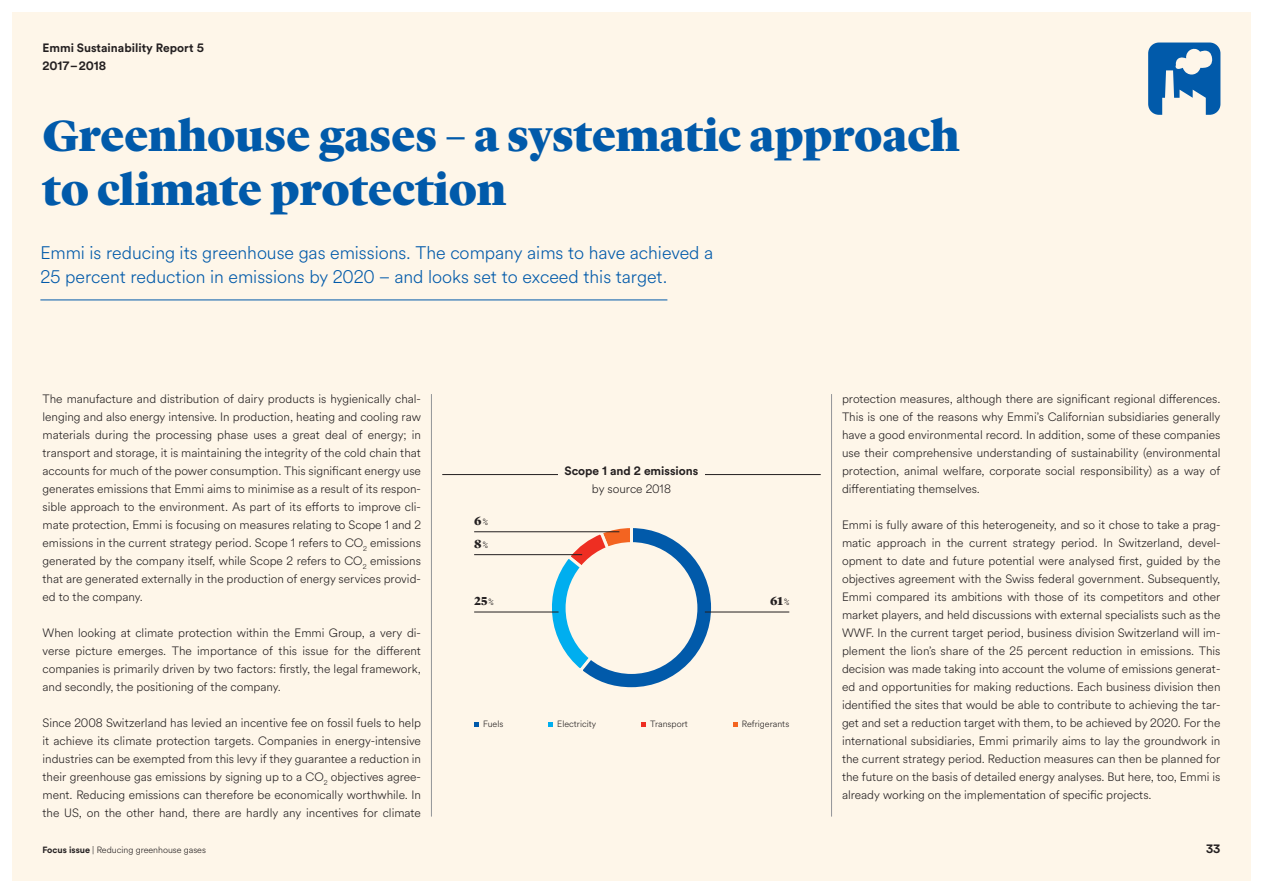
<style>
.page{position:relative;width:1263px;height:893px;background:#fff}
.page>*{position:absolute;margin:0;border:0;box-sizing:border-box;transform-origin:0 0}
.t1{font:900 45px/54px "Lyon Display";color:#015aaa}
.t2{font:300 18px/24px "Circular Air Pro";color:#015aaa}
.t3{font:300 12px/18px "Circular Air Pro";color:#231f20;text-align:justify}
.t4{font:700 12px/18px "Circular Air Pro";color:#231f20}
.t5{font:900 12px/23px "Lyon Display";color:#231f20}
.t6{font:300 9px "Circular Air Pro";color:#231f20}
.s1{font-weight:700}
.s2{font-family:"Circular Air Pro";font-weight:300;font-size:9px}
</style>
<div class="page">
<div style="left:6px;top:6px;width:1251px;height:881px;background:#fef6e9"></div>
<div style="left:0;top:0;width:1263px;height:893px;border:12px solid #fff"></div>
<hr style="left:40px;top:300px;width:627px;height:1px;background:#015aaa">
<hr style="left:431px;top:394px;width:1px;height:423px;background:#939598">
<hr style="left:831px;top:394px;width:1px;height:423px;background:#939598">
<hr style="left:442px;top:474px;width:379px;height:1px;background:#231f20">
<div style="left:558px;top:457px;width:147px;height:64px;background:#fef6e9"></div>
<svg style="left:1148px;top:43px;width:72px;height:72px"></svg>
<svg style="left:474px;top:722px;width:5px;height:5px"></svg>
<svg style="left:548px;top:722px;width:5px;height:5px"></svg>
<svg style="left:641px;top:722px;width:5px;height:5px"></svg>
<svg style="left:733px;top:722px;width:4px;height:5px"></svg>
<svg style="left:549px;top:528px;width:165px;height:160px"></svg>
<div style="left:566px;top:542px;width:131px;height:132px;background:#fef6e9;border-radius:50%"></div>
<hr style="left:474px;top:531px;width:145px;height:1px;background:#231f20">
<hr style="left:474px;top:554px;width:108px;height:1px;background:#231f20">
<hr style="left:474px;top:612px;width:84px;height:1px;background:#231f20">
<hr style="left:705px;top:612px;width:84px;height:1px;background:#231f20">
<p class="t4" style="left:43px;top:40px;width:163px">Emmi Sustainability Report 5<br>2017 – 2018</p>
<h1 class="t1" style="left:43px;top:112px;width:919px">Greenhouse gases – a systematic approach to climate protection</h1>
<h2 class="t2" style="left:40px;top:241px;width:674px">Emmi is reducing its greenhouse gas emissions. The company aims to have achieved a<br>25 percent reduction in emissions by 2020 – and looks set to exceed this target.</h2>
<p class="t3" style="left:43px;top:390px;width:380px">The manufacture and distribution of dairy products is hygienically chal&shy;lenging and also energy intensive. In production, heating and cooling raw materials during the processing phase uses a great deal of energy; in transport and storage, it is maintaining the integrity of the cold chain that accounts for much of the power consumption. This significant energy use generates emissions that Emmi aims to minimise as a result of its respon&shy;sible approach to the environment. As part of its efforts to improve cli&shy;mate protection, Emmi is focusing on measures relating to Scope 1 and 2 emissions in the current strategy period. Scope 1 refers to CO<sub>2</sub> emissions generated by the company itself, while Scope 2 refers to CO<sub>2</sub> emissions that are generated externally in the production of energy services provid&shy;ed to the company.</p>
<p class="t3" style="left:43px;top:624px;width:380px">When looking at climate protection within the Emmi Group, a very di&shy;verse picture emerges. The importance of this issue for the different companies is primarily driven by two factors: firstly, the legal framework, and secondly, the positioning of the company.</p>
<p class="t3" style="left:43px;top:714px;width:380px">Since 2008 Switzerland has levied an incentive fee on fossil fuels to help it achieve its climate protection targets. Companies in energy-intensive industries can be exempted from this levy if they guarantee a reduction in their greenhouse gas emissions by signing up to a CO<sub>2</sub> objectives agree&shy;ment. Reducing emissions can therefore be economically worthwhile. In the US, on the other hand, there are hardly any incentives for climate</p>
<p class="t6" style="left:43px;top:845px;width:165px"><span class="s1">Focus issue</span> | Reducing greenhouse gases</p>
<p class="t5" style="left:474px;top:511px;width:15px">6 <span class="s2">%<br></span>8 <span class="s2">%</span></p>
<p class="t4" style="left:564px;top:462px;width:135px">Scope 1 and 2 emissions</p>
<p class="t3" style="left:592px;top:480px;width:81px">by source 2018</p>
<p class="t5" style="left:474px;top:591px;width:21px">25 <span class="s2">%</span></p>
<p class="t5" style="left:770px;top:591px;width:21px">61 <span class="s2">%</span></p>
<p class="t6" style="left:483px;top:719px;width:22px">Fuels</p>
<p class="t6" style="left:557px;top:719px;width:41px">Electricity</p>
<p class="t6" style="left:650px;top:719px;width:39px">Transport</p>
<p class="t6" style="left:742px;top:719px;width:49px">Refrigerants</p>
<p class="t3" style="left:842px;top:390px;width:380px">protection measures, although there are significant regional differences.<br>This is one of the reasons why Emmi’s Californian subsidiaries generally have a good environmental record. In addition, some of these companies use their comprehensive understanding of sustainability (environmental protection, animal welfare, corporate social responsibility) as a way of differentiating themselves.</p>
<p class="t3" style="left:842px;top:516px;width:380px">Emmi is fully aware of this heterogeneity, and so it chose to take a prag&shy;matic approach in the current strategy period. In Switzerland, devel&shy;opment to date and future potential were analysed first, guided by the objectives agreement with the Swiss federal government. Subsequently, Emmi compared its ambitions with those of its competitors and other market players, and held discussions with external specialists such as the WWF. In the current target period, business division Switzerland will im&shy;plement the lion’s share of the 25 percent reduction in emissions. This decision was made taking into account the volume of emissions generat&shy;ed and opportunities for making reductions. Each business division then identified the sites that would be able to contribute to achieving the tar&shy;get and set a reduction target with them, to be achieved by 2020. For the international subsidiaries, Emmi primarily aims to lay the groundwork in the current strategy period. Reduction measures can then be planned for the future on the basis of detailed energy analyses. But here, too, Emmi is already working on the implementation of specific projects.</p>
<p class="t4" style="left:1206px;top:840px;width:16px">33</p>
</div>
